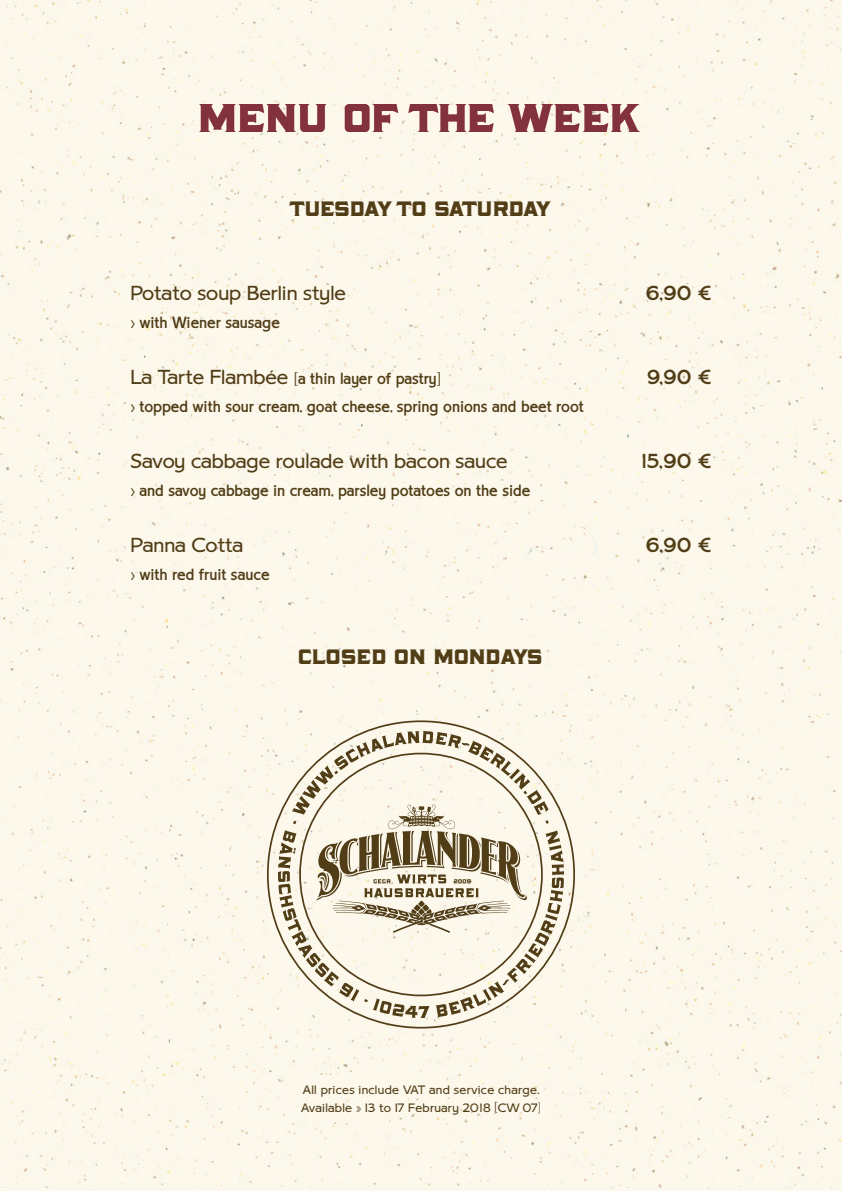
<style>
.page{position:relative;width:842px;height:1191px;background:#fcf8ec}
.page>*{position:absolute;margin:0;border:0;box-sizing:border-box;transform-origin:0 0}
.Head_Kapitel{font:46px "LHF Naylorville";letter-spacing:.005em;color:#8c1730}
.Head_Kategorie{font:24px "LHF Naylorville";letter-spacing:-.025em;color:#513d16}
.Head_Kategorie-2{font:24px "LHF Naylorville";letter-spacing:.005em;color:#513d16}
.Gericht{font:20px "LHF Chesham Sans LIGHT";color:#513d16}
.Preis{font:20px "LHF Chesham Sans REGULAR";letter-spacing:.025em;color:#513d16}
.Gericht-2{font:16px "LHF Chesham Sans SLIM";color:#513d16}
.Gericht_Zusatz{font:12px "LHF Chesham Sans LIGHT";letter-spacing:.025em;color:#513d16}
.s1{font-family:"LHF Chesham Sans LIGHT";font-size:20px}
.s2{font-family:"LHF Chesham Sans BOLD"}
</style>
<div class="page">
<svg style="left:267px;top:720px;width:308px;height:308px;background:#f2eddf"></svg>
<svg style="left:278px;top:830px;width:286px;height:188px;background:#e3dccc"></svg>
<svg style="left:292px;top:731px;width:257px;height:203px;background:#d7d0be"></svg>
<p class="Head_Kapitel" style="left:200px;top:96px;width:444px">MENU OF THE WEEK</p>
<p class="Head_Kategorie" style="left:289px;top:197px;width:264px">TUESDAY TO SATURDAY</p>
<p class="Gericht" style="left:130px;top:282px;width:217px">Potato soup Berlin style</p>
<p class="Gericht-2" style="left:130px;top:313px;width:151px">› with Wiener sausage</p>
<p class="Gericht-2" style="left:130px;top:369px;width:312px"><span class="s1">La Tarte Flambée</span> [a thin layer of pastry]</p>
<p class="Gericht-2" style="left:130px;top:397px;width:455px">› topped with sour cream, goat cheese, spring onions and beet root</p>
<p class="Gericht" style="left:130px;top:450px;width:379px">Savoy cabbage roulade with bacon sauce</p>
<p class="Gericht-2" style="left:130px;top:481px;width:401px">› and savoy cabbage in cream, parsley potatoes on the side</p>
<p class="Gericht" style="left:130px;top:534px;width:114px">Panna Cotta</p>
<p class="Gericht-2" style="left:130px;top:565px;width:141px">› with red fruit sauce</p>
<p class="Head_Kategorie-2" style="left:299px;top:645px;width:245px">CLOSED ON MONDAYS</p>
<p class="Preis" style="left:646px;top:282px;width:67px">6,90 €</p>
<p class="Preis" style="left:647px;top:366px;width:66px">9,90 €</p>
<p class="Preis" style="left:642px;top:450px;width:71px">15,90 €</p>
<p class="Preis" style="left:646px;top:534px;width:67px">6,90 €</p>
<p class="Gericht_Zusatz" style="left:303px;top:1082px;width:238px">All prices include VAT and service charge.</p>
<p class="Gericht_Zusatz" style="left:301px;top:1100px;width:241px">Available » 13 to 17 February 2018 <span class="s2">[</span>CW 07]</p>
</div>
